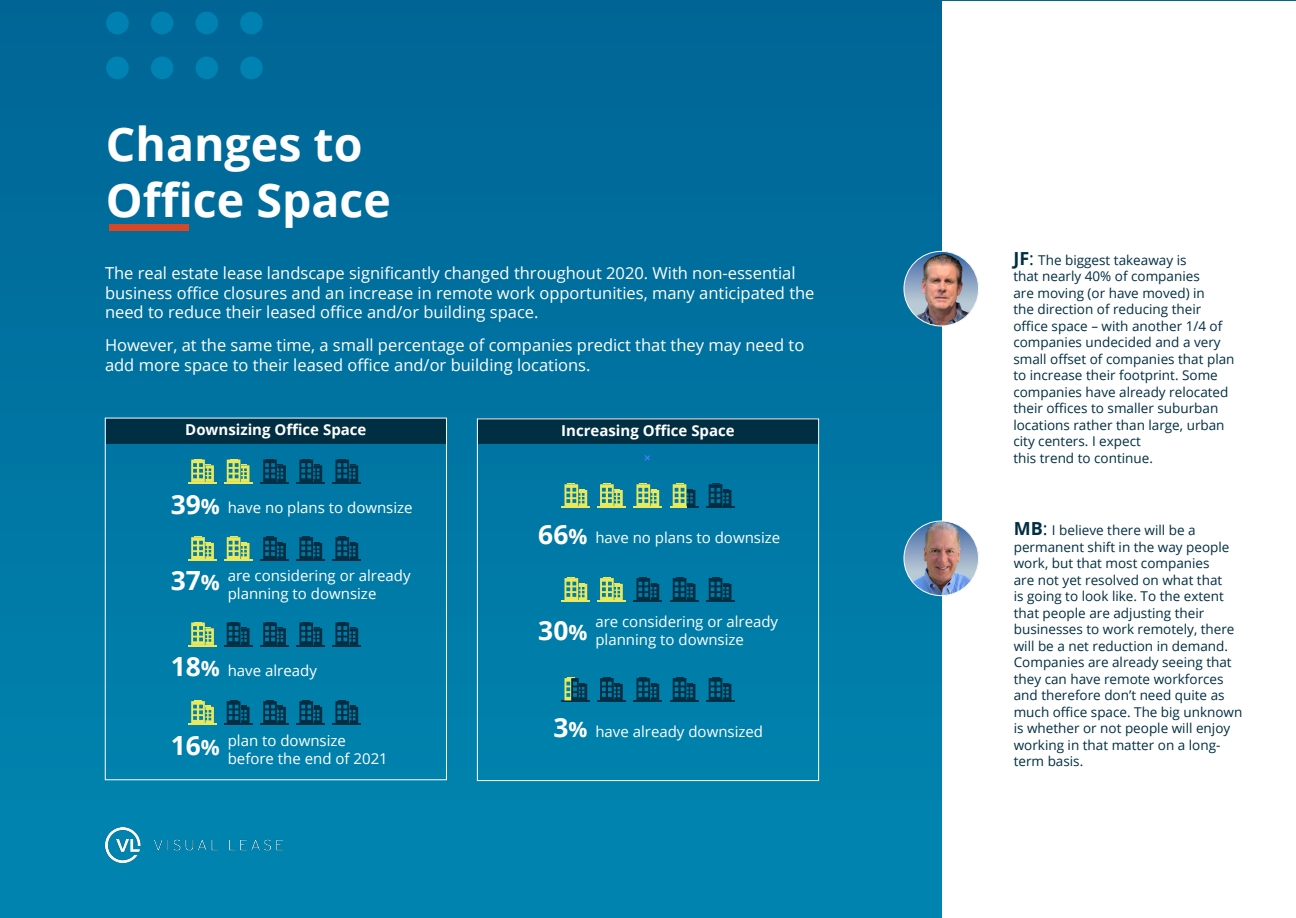
<style>
.page{position:relative;width:1296px;height:918px;background:#fff}
.page>*{position:absolute;margin:0;border:0;box-sizing:border-box;transform-origin:0 0}
.t1{font:700 46.5px/55.8px "Open Sans";color:#fff}
.t2{font:700 26.4px "Open Sans";color:#fff}
.t3{font:16.5px/19.5px "Open Sans";color:#fff}
.t4{font:15px/18px "Open Sans";color:#fff}
.t5{font:700 15px "Open Sans";color:#fff}
.t6{font:13.5px/16.5px "Open Sans";color:#002e42}
.s1{font-size:21.15px}
.s2{font-weight:700;font-size:18px}
.s3{font-size:18px}
</style>
<div class="page">
<img style="left:0;top:0;width:1296px;height:918px">
<img style="left:106px;top:827px;width:176px;height:36px">
<div style="left:942px;top:1px;width:353px;height:916px;background:#fff"></div>
<div style="left:109px;top:225px;width:80px;height:6px;background:#d64927"></div>
<img style="left:904px;top:251px;width:75px;height:75px;border-radius:37px">
<div style="left:904px;top:251px;width:75px;height:75px;border:1px solid #fff;border-radius:50%"></div>
<img style="left:904px;top:521px;width:75px;height:75px;border-radius:37px">
<div style="left:904px;top:521px;width:75px;height:75px;border:1px solid #fff;border-radius:50%"></div>
<div style="left:106px;top:418px;width:341px;height:26px;background:#002e42"></div>
<div style="left:478px;top:418px;width:341px;height:26px;background:#002e42"></div>
<div style="left:105px;top:418px;width:342px;height:362px;border:1px solid #fff"></div>
<div style="left:477px;top:419px;width:342px;height:362px;border:1px solid #fff"></div>
<hr style="left:188px;top:482px;width:29px;height:2px;background:#eae95c">
<svg style="left:191px;top:459px;width:23px;height:23px"></svg>
<hr style="left:224px;top:482px;width:28px;height:2px;background:#eae95c">
<svg style="left:227px;top:459px;width:22px;height:23px"></svg>
<hr style="left:260px;top:482px;width:29px;height:2px;background:#002e42">
<svg style="left:263px;top:459px;width:23px;height:23px"></svg>
<hr style="left:297px;top:482px;width:28px;height:2px;background:#002e42">
<svg style="left:299px;top:459px;width:23px;height:23px"></svg>
<hr style="left:333px;top:482px;width:28px;height:2px;background:#002e42">
<svg style="left:335px;top:459px;width:23px;height:23px"></svg>
<svg style="left:188px;top:536px;width:29px;height:25px"></svg>
<svg style="left:224px;top:536px;width:28px;height:25px"></svg>
<svg style="left:260px;top:536px;width:29px;height:25px"></svg>
<svg style="left:297px;top:536px;width:28px;height:25px"></svg>
<svg style="left:333px;top:536px;width:28px;height:25px"></svg>
<hr style="left:562px;top:600px;width:28px;height:2px;background:#eae95c">
<svg style="left:565px;top:577px;width:22px;height:23px"></svg>
<hr style="left:597px;top:600px;width:29px;height:2px;background:#eae95c">
<svg style="left:600px;top:577px;width:23px;height:23px"></svg>
<hr style="left:634px;top:600px;width:28px;height:2px;background:#002e42">
<svg style="left:637px;top:577px;width:22px;height:23px"></svg>
<hr style="left:670px;top:600px;width:28px;height:2px;background:#002e42">
<svg style="left:673px;top:577px;width:22px;height:23px"></svg>
<hr style="left:706px;top:600px;width:28px;height:2px;background:#002e42">
<svg style="left:709px;top:577px;width:22px;height:23px"></svg>
<hr style="left:188px;top:645px;width:29px;height:2px;background:#eae95c">
<svg style="left:191px;top:622px;width:23px;height:23px"></svg>
<hr style="left:224px;top:645px;width:28px;height:2px;background:#002e42">
<svg style="left:227px;top:622px;width:22px;height:23px"></svg>
<hr style="left:260px;top:645px;width:29px;height:2px;background:#002e42">
<svg style="left:263px;top:622px;width:23px;height:23px"></svg>
<hr style="left:297px;top:645px;width:28px;height:2px;background:#002e42">
<svg style="left:299px;top:622px;width:23px;height:23px"></svg>
<hr style="left:333px;top:645px;width:28px;height:2px;background:#002e42">
<svg style="left:335px;top:622px;width:23px;height:23px"></svg>
<hr style="left:188px;top:723px;width:29px;height:2px;background:#eae95c">
<svg style="left:191px;top:700px;width:23px;height:23px"></svg>
<hr style="left:224px;top:723px;width:28px;height:2px;background:#002e42">
<svg style="left:227px;top:700px;width:22px;height:23px"></svg>
<hr style="left:260px;top:723px;width:29px;height:2px;background:#002e42">
<svg style="left:263px;top:700px;width:23px;height:23px"></svg>
<hr style="left:297px;top:723px;width:28px;height:2px;background:#002e42">
<svg style="left:299px;top:700px;width:23px;height:23px"></svg>
<hr style="left:333px;top:723px;width:28px;height:2px;background:#002e42">
<svg style="left:335px;top:700px;width:23px;height:23px"></svg>
<hr style="left:562px;top:506px;width:28px;height:2px;background:#eae95c">
<svg style="left:565px;top:483px;width:22px;height:23px"></svg>
<hr style="left:597px;top:506px;width:29px;height:2px;background:#eae95c">
<svg style="left:600px;top:483px;width:23px;height:23px"></svg>
<hr style="left:634px;top:506px;width:28px;height:2px;background:#eae95c">
<svg style="left:636px;top:483px;width:23px;height:23px"></svg>
<hr style="left:670px;top:506px;width:28px;height:2px;background:#002e42">
<svg style="left:670px;top:483px;width:25px;height:25px"></svg>
<hr style="left:706px;top:506px;width:28px;height:2px;background:#002e42">
<svg style="left:709px;top:483px;width:22px;height:23px"></svg>
<hr style="left:562px;top:700px;width:28px;height:2px;background:#002e42">
<hr style="left:597px;top:700px;width:29px;height:2px;background:#002e42">
<svg style="left:600px;top:677px;width:26px;height:23px"></svg>
<hr style="left:634px;top:700px;width:28px;height:2px;background:#002e42">
<svg style="left:636px;top:677px;width:23px;height:23px"></svg>
<hr style="left:670px;top:700px;width:28px;height:2px;background:#002e42">
<svg style="left:673px;top:677px;width:22px;height:23px"></svg>
<hr style="left:706px;top:700px;width:28px;height:2px;background:#002e42">
<svg style="left:709px;top:677px;width:22px;height:23px"></svg>
<svg style="left:565px;top:677px;width:22px;height:23px"></svg>
<h1 class="t1" style="left:106px;top:115px;width:287px">Changes to<br>Office Space</h1>
<p class="t3" style="left:105px;top:263px;width:711px">The real estate lease landscape significantly changed throughout 2020. With non-essential business office closures and an increase in remote work opportunities, many anticipated the need to reduce their leased office and/or building space.</p>
<p class="t3" style="left:105px;top:335px;width:701px">However, at the same time, a small percentage of companies predict that they may need to add more space to their leased office and/or building locations.</p>
<p class="t5" style="left:185px;top:419px;width:183px">Downsizing Office Space</p>
<p class="t5" style="left:561px;top:420px;width:175px">Increasing Office Space</p>
<h2 class="t2" style="left:171px;top:485px;width:51px">39<span class="s1">%</span></h2>
<p class="t4" style="left:228px;top:498px;width:186px">have no plans to downsize</p>
<h2 class="t2" style="left:171px;top:562px;width:51px">37<span class="s1">%</span></h2>
<p class="t4" style="left:228px;top:566px;width:184px">are considering or already planning to downsize</p>
<h2 class="t2" style="left:171px;top:648px;width:51px">18<span class="s1">%</span></h2>
<p class="t4" style="left:228px;top:661px;width:91px">have already</p>
<h2 class="t2" style="left:171px;top:726px;width:51px">16<span class="s1">%</span></h2>
<p class="t4" style="left:228px;top:731px;width:162px">plan to downsize before the end of 2021</p>
<h2 class="t2" style="left:538px;top:516px;width:51px">66<span class="s1">%</span></h2>
<p class="t4" style="left:595px;top:528px;width:186px">have no plans to downsize</p>
<h2 class="t2" style="left:538px;top:612px;width:51px">30<span class="s1">%</span></h2>
<p class="t4" style="left:595px;top:612px;width:184px">are considering or already planning to downsize</p>
<h2 class="t2" style="left:553px;top:709px;width:36px">3<span class="s1">%</span></h2>
<p class="t4" style="left:595px;top:722px;width:169px">have already downsized</p>
<p class="t6" style="left:1013px;top:251px;width:223px"><span class="s2">JF</span><span class="s3">:</span> The biggest takeaway is<br>that nearly 40% of companies<br>are moving (or have moved) in<br>the direction of reducing their office space – with another 1/4 of companies undecided and a very small offset of companies that plan to increase their footprint. Some companies have already relocated their offices to smaller suburban locations rather than large, urban city centers. I expect<br>this trend to continue.</p>
<p class="t6" style="left:1014px;top:522px;width:230px"><span class="s2">MB</span><span class="s3">:</span> I believe there will be a permanent shift in the way people work, but that most companies<br>are not yet resolved on what that<br>is going to look like. To the extent that people are adjusting their businesses to work remotely, there will be a net reduction in demand.<br>Companies are already seeing that they can have remote workforces and therefore don’t need quite as much office space. The big unknown is whether or not people will enjoy working in that matter on a long&shy;term basis.</p>
</div>
